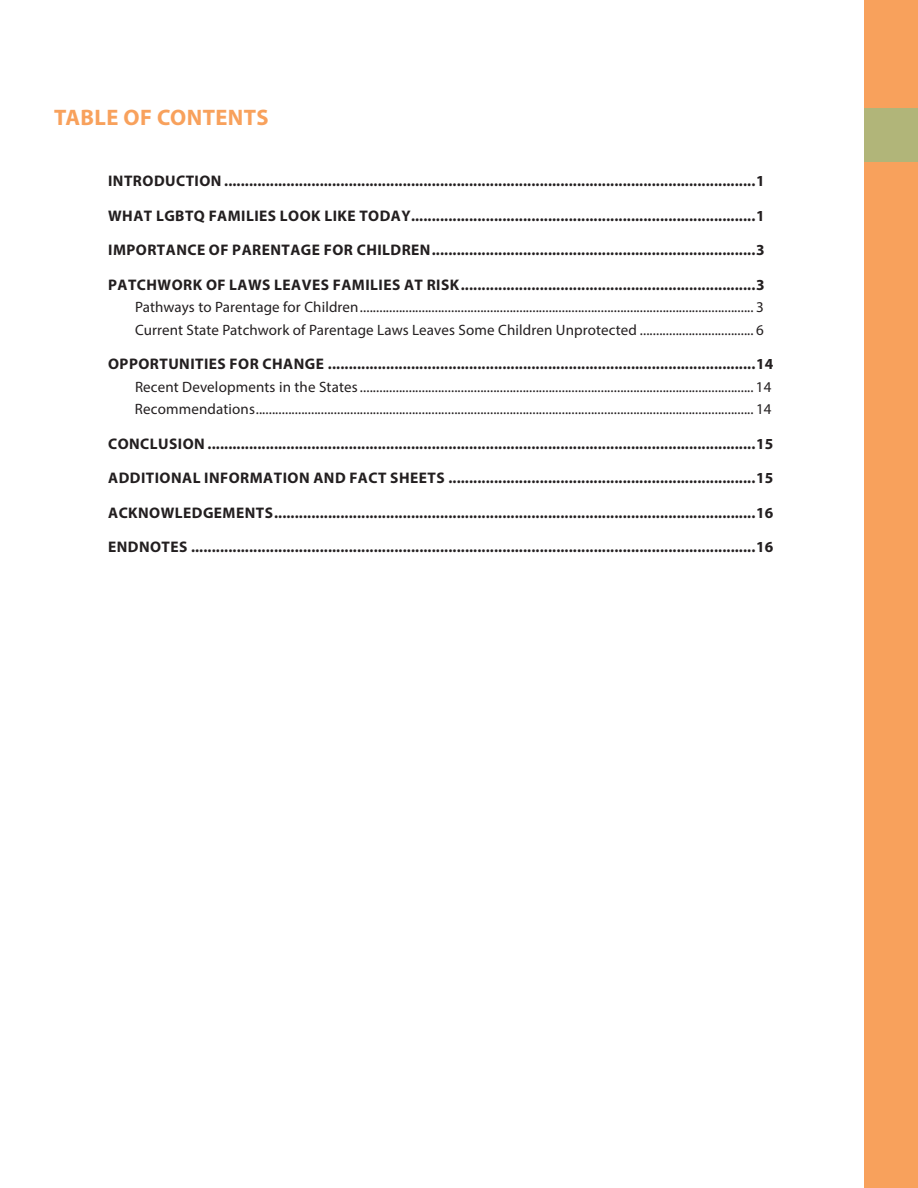
<style>
.page{position:relative;width:918px;height:1188px;background:#fff}
.page>*{position:absolute;margin:0;border:0;box-sizing:border-box;transform-origin:0 0}
.t1{font:700 22.5px "Myriad Pro";letter-spacing:.02em;color:#f8a15c}
.t2{font:700 15.3px "Myriad Pro";letter-spacing:.03em;color:#231f20}
.t3{font:15px/22.5px "Myriad Pro";letter-spacing:.01em;color:#231f20}
</style>
<div class="page">
<div style="left:864px;top:0;width:54px;height:1188px;background:#f8a15c"></div>
<div style="left:864px;top:108px;width:54px;height:54px;background:#b1b579"></div>
<h1 class="t1" style="left:54px;top:103px;width:216px">TABLE OF CONTENTS</h1>
<p class="t2" style="left:108px;top:171px;width:658px">INTRODUCTION ................................................................................................................................1</p>
<p class="t2" style="left:108px;top:206px;width:658px">WHAT LGBTQ FAMILIES LOOK LIKE TODAY...................................................................................1</p>
<p class="t2" style="left:108px;top:240px;width:658px">IMPORTANCE OF PARENTAGE FOR CHILDREN..............................................................................3</p>
<p class="t2" style="left:108px;top:275px;width:658px">PATCHWORK OF LAWS LEAVES FAMILIES AT RISK.......................................................................3</p>
<p class="t3" style="left:135px;top:296px;width:630px">Pathways to Parentage for Children......................................................................................................................... 3<br>Current State Patchwork of Parentage Laws Leaves Some Children Unprotected ................................... 6</p>
<p class="t2" style="left:108px;top:354px;width:667px">OPPORTUNITIES FOR CHANGE .......................................................................................................14</p>
<p class="t3" style="left:135px;top:375px;width:638px">Recent Developments in the States......................................................................................................................... 14<br>Recommendations......................................................................................................................................................... 14</p>
<p class="t2" style="left:108px;top:434px;width:667px">CONCLUSION ....................................................................................................................................15</p>
<p class="t2" style="left:108px;top:468px;width:667px">ADDITIONAL INFORMATION AND FACT SHEETS ..........................................................................15</p>
<p class="t2" style="left:108px;top:503px;width:667px">ACKNOWLEDGEMENTS....................................................................................................................16</p>
<p class="t2" style="left:108px;top:537px;width:667px">ENDNOTES ........................................................................................................................................16</p>
</div>
